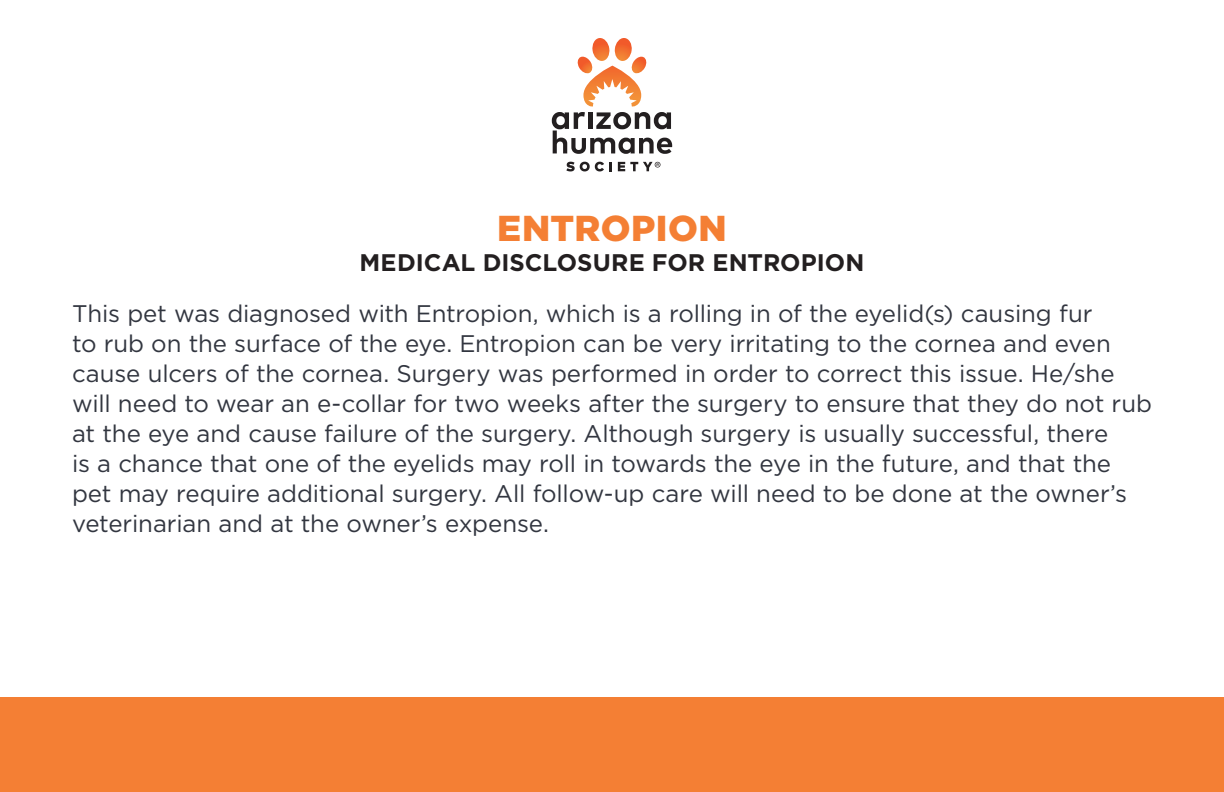
<style>
.page{position:relative;width:1224px;height:792px;background:#fff}
.page>*{position:absolute;margin:0;border:0;box-sizing:border-box;transform-origin:0 0}
.t1{font:900 36px "Gotham";letter-spacing:.015em;color:#f47f34}
.t2{font:24px/30px "Gotham";letter-spacing:-.005em;color:#323640}
.t3{font:700 24px "Gotham";color:#231f20}
</style>
<div class="page">
<svg style="left:552px;top:38px;width:120px;height:116px"></svg>
<svg style="left:566px;top:162px;width:46px;height:9px"></svg>
<svg style="left:618px;top:162px;width:43px;height:9px"></svg>
<div style="left:0;top:698px;width:1224px;height:94px;background:#f47f34"></div>
<p class="t1" style="left:497px;top:203px;width:231px">ENTROPION</p>
<p class="t3" style="left:360px;top:247px;width:506px">MEDICAL DISCLOSURE FOR ENTROPION</p>
<p class="t2" style="left:72px;top:298px;width:1082px">This pet was diagnosed with Entropion, which is a rolling in of the eyelid(s) causing fur<br>to rub on the surface of the eye. Entropion can be very irritating to the cornea and even cause ulcers of the cornea. Surgery was performed in order to correct this issue. He/she will need to wear an e-collar for two weeks after the surgery to ensure that they do not rub at the eye and cause failure of the surgery. Although surgery is usually successful, there<br>is a chance that one of the eyelids may roll in towards the eye in the future, and that the pet may require additional surgery. All follow-up care will need to be done at the owner’s veterinarian and at the owner’s expense.</p>
</div>
